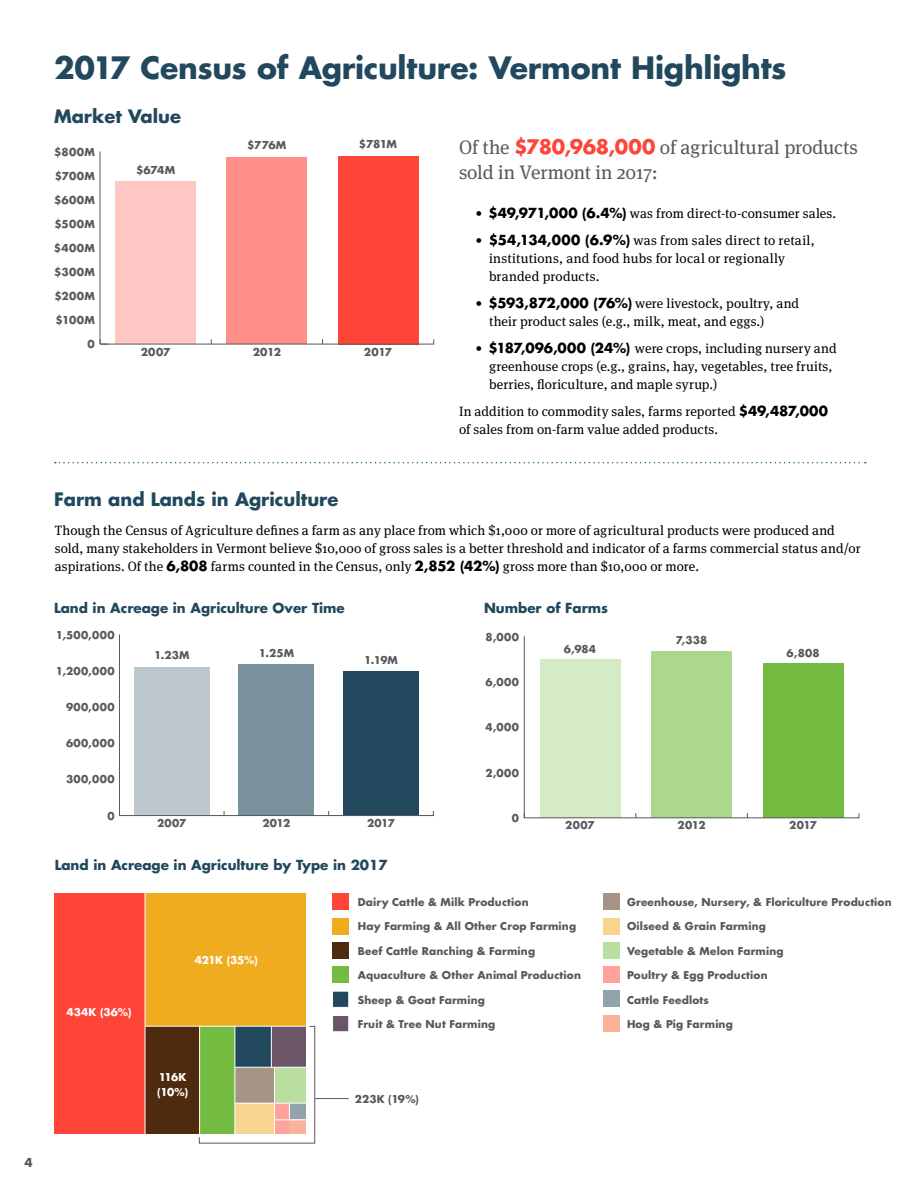
<style>
.page{position:relative;width:918px;height:1188px;background:#fff}
.page>*{position:absolute;margin:0;border:0;box-sizing:border-box;transform-origin:0 0}
.t1{font:700 30px "Futura Std";letter-spacing:-.01em;color:#21485d}
.t2{font:19.5px/25.5px "Meta Serif Pro";letter-spacing:-.005em;color:#58595b}
.t3{font:700 18px "Futura Std";color:#21485d}
.t4{font:13.5px/18px "Meta Serif Pro";letter-spacing:.01em;color:#000}
.t5{font:700 13.5px "Futura Std";color:#21485d}
.t6{font:700 12px "Futura Std";color:#58595b}
.t7{font:700 10.65px "Futura Std";letter-spacing:.03em;color:#59595c}
.t8{font:700 10.5px "Futura Std";letter-spacing:.015em;color:#58595b}
.t9{font:700 10.5px/15px "Futura Std";letter-spacing:-.015em;color:#fff}
.s1{font-family:"Futura Std";font-weight:700;color:#ff4438}
.s2{font-family:"Futura Std";font-weight:700}
</style>
<div class="page">
<div style="left:116px;top:182px;width:80px;height:162px;background:#ffc7c3"></div>
<div style="left:227px;top:157px;width:80px;height:187px;background:#ff8f88"></div>
<div style="left:338px;top:156px;width:80px;height:188px;background:#ff4438"></div>
<svg style="left:100px;top:339px;width:334px;height:6px"></svg>
<hr style="left:100px;top:151px;width:1px;height:193px;background:#59595c">
<svg style="left:119px;top:634px;width:315px;height:182px"></svg>
<svg style="left:55px;top:462px;width:811px;height:1px"></svg>
<div style="left:54px;top:893px;width:91px;height:241px;background:#ff4438"></div>
<div style="left:145px;top:893px;width:161px;height:133px;background:#efac1f"></div>
<div style="left:145px;top:1026px;width:55px;height:108px;background:#502a0f"></div>
<hr style="left:145px;top:893px;width:1px;height:241px;background:#fff">
<hr style="left:145px;top:1026px;width:161px;height:1px;background:#fff">
<svg style="left:524px;top:636px;width:335px;height:182px"></svg>
<svg style="left:199px;top:1026px;width:116px;height:118px;background:#a0af85"></svg>
<div style="left:333px;top:942px;width:16px;height:17px;background:#502a0f"></div>
<div style="left:333px;top:918px;width:16px;height:16px;background:#efac1f"></div>
<div style="left:333px;top:894px;width:16px;height:16px;background:#ff4438"></div>
<div style="left:333px;top:967px;width:16px;height:16px;background:#74bc41"></div>
<div style="left:603px;top:918px;width:16px;height:16px;background:#f7d58f"></div>
<div style="left:603px;top:894px;width:16px;height:16px;background:#a79487"></div>
<div style="left:603px;top:1015px;width:16px;height:16px;background:#f9b399"></div>
<div style="left:603px;top:991px;width:16px;height:16px;background:#90a4ae"></div>
<div style="left:603px;top:942px;width:16px;height:16px;background:#badda0"></div>
<div style="left:603px;top:966px;width:16px;height:17px;background:#ffa29c"></div>
<div style="left:333px;top:1015px;width:16px;height:17px;background:#6b5566;border:1px solid #fff"></div>
<div style="left:333px;top:991px;width:16px;height:16px;background:#21485d"></div>
<hr style="left:315px;top:1098px;width:34px;height:1px;background:#58595b">
<p class="t6" style="left:24px;top:1155px;width:10px">4</p>
<h1 class="t1" style="left:54px;top:48px;width:734px">2017 Census of Agriculture: Vermont Highlights</h1>
<h3 class="t3" style="left:54px;top:104px;width:129px">Market Value</h3>
<p class="t7" style="left:54px;top:145px;width:42px">$800M</p>
<p class="t7" style="left:55px;top:169px;width:42px">$700M</p>
<p class="t7" style="left:54px;top:193px;width:42px">$600M</p>
<p class="t7" style="left:54px;top:217px;width:42px">$500M</p>
<p class="t7" style="left:54px;top:241px;width:42px">$400M</p>
<p class="t7" style="left:54px;top:265px;width:42px">$300M</p>
<p class="t7" style="left:54px;top:289px;width:42px">$200M</p>
<p class="t7" style="left:56px;top:313px;width:41px">$100M</p>
<p class="t7" style="left:136px;top:163px;width:41px">$674M</p>
<p class="t7" style="left:247px;top:138px;width:41px">$776M</p>
<p class="t7" style="left:359px;top:137px;width:40px">$781M</p>
<p class="t7" style="left:88px;top:337px;width:9px">0</p>
<p class="t7" style="left:141px;top:345px;width:31px">2007</p>
<p class="t7" style="left:253px;top:345px;width:30px">2012</p>
<p class="t7" style="left:364px;top:345px;width:30px">2017</p>
<h2 class="t2" style="left:459px;top:133px;width:400px">Of the <span class="s1">$780,968,000</span> of agricultural products sold in Vermont in 2017:</h2>
<p class="t4" style="left:476px;top:204px;width:362px">• <span class="s2">$49,971,000 (6.4%)</span> was from direct-to-consumer sales.</p>
<p class="t4" style="left:489px;top:231px;width:327px;text-indent:-14px">• <span class="s2">$54,134,000 (6.9%)</span> was from sales direct to retail, institutions, and food hubs for local or regionally branded products.</p>
<p class="t4" style="left:489px;top:294px;width:312px;text-indent:-14px">• <span class="s2">$593,872,000 (76%)</span> were livestock, poultry, and their product sales (e.g., milk, meat, and eggs.)</p>
<p class="t4" style="left:489px;top:339px;width:349px;text-indent:-14px">• <span class="s2">$187,096,000 (24%)</span> were crops, including nursery and greenhouse crops (e.g., grains, hay, vegetables, tree fruits, berries, floriculture, and maple syrup.)</p>
<p class="t4" style="left:459px;top:402px;width:371px">In addition to commodity sales, farms reported <span class="s2">$49,487,000 </span>of sales from on-farm value added products.</p>
<h3 class="t3" style="left:54px;top:488px;width:286px">Farm and Lands in Agriculture</h3>
<p class="t4" style="left:55px;top:521px;width:807px">Though the Census of Agriculture defines a farm as any place from which $1,000 or more of agricultural products were produced and sold, many stakeholders in Vermont believe $10,000 of gross sales is a better threshold and indicator of a farms commercial status and/or aspirations. Of the <span class="s2">6,808</span> farms counted in the Census, only <span class="s2">2,852 (42%)</span> gross more than $10,000 or more.</p>
<p class="t5" style="left:54px;top:598px;width:292px">Land in Acreage in Agriculture Over Time</p>
<p class="t5" style="left:484px;top:599px;width:126px">Number of Farms</p>
<p class="t8" style="left:56px;top:628px;width:60px">1,500,000</p>
<p class="t8" style="left:56px;top:664px;width:60px">1,200,000</p>
<p class="t8" style="left:66px;top:700px;width:50px">900,000</p>
<p class="t8" style="left:66px;top:736px;width:50px">600,000</p>
<p class="t8" style="left:66px;top:773px;width:50px">300,000</p>
<p class="t8" style="left:107px;top:809px;width:9px">0</p>
<p class="t8" style="left:154px;top:648px;width:37px">1.23M</p>
<p class="t8" style="left:259px;top:646px;width:37px">1.25M</p>
<p class="t8" style="left:364px;top:653px;width:35px">1.19M</p>
<p class="t8" style="left:157px;top:816px;width:31px">2007</p>
<p class="t8" style="left:262px;top:816px;width:29px">2012</p>
<p class="t8" style="left:367px;top:816px;width:29px">2017</p>
<p class="t5" style="left:55px;top:856px;width:334px">Land in Acreage in Agriculture by Type in 2017</p>
<p class="t8" style="left:486px;top:630px;width:35px">8,000</p>
<p class="t8" style="left:486px;top:675px;width:35px">6,000</p>
<p class="t8" style="left:486px;top:720px;width:35px">4,000</p>
<p class="t8" style="left:485px;top:766px;width:35px">2,000</p>
<p class="t8" style="left:512px;top:811px;width:9px">0</p>
<p class="t8" style="left:564px;top:642px;width:34px">6,984</p>
<p class="t8" style="left:676px;top:633px;width:33px">7,338</p>
<p class="t8" style="left:787px;top:646px;width:35px">6,808</p>
<p class="t8" style="left:565px;top:818px;width:31px">2007</p>
<p class="t8" style="left:678px;top:818px;width:29px">2012</p>
<p class="t8" style="left:789px;top:818px;width:29px">2017</p>
<p class="t9" style="left:67px;top:1005px;width:66px">434K (36%)</p>
<p class="t9" style="left:195px;top:952px;width:64px">421K (35%)</p>
<p class="t9" style="left:157px;top:1070px;width:32px">116K (10%)</p>
<p class="t8" style="left:358px;top:895px;width:172px">Dairy Cattle &amp; Milk Production</p>
<p class="t8" style="left:358px;top:920px;width:220px">Hay Farming &amp; All Other Crop Farming</p>
<p class="t8" style="left:358px;top:944px;width:179px">Beef Cattle Ranching &amp; Farming</p>
<p class="t8" style="left:358px;top:968px;width:225px">Aquaculture &amp; Other Animal Production</p>
<p class="t8" style="left:358px;top:993px;width:129px">Sheep &amp; Goat Farming</p>
<p class="t8" style="left:358px;top:1017px;width:139px">Fruit &amp; Tree Nut Farming</p>
<p class="t8" style="left:355px;top:1092px;width:66px">223K (19%)</p>
<p class="t8" style="left:627px;top:895px;width:266px">Greenhouse, Nursery, &amp; Floriculture Production</p>
<p class="t8" style="left:627px;top:920px;width:140px">Oilseed &amp; Grain Farming</p>
<p class="t8" style="left:627px;top:944px;width:158px">Vegetable &amp; Melon Farming</p>
<p class="t8" style="left:627px;top:968px;width:142px">Poultry &amp; Egg Production</p>
<p class="t8" style="left:627px;top:993px;width:83px">Cattle Feedlots</p>
<p class="t8" style="left:627px;top:1017px;width:107px">Hog &amp; Pig Farming</p>
</div>
